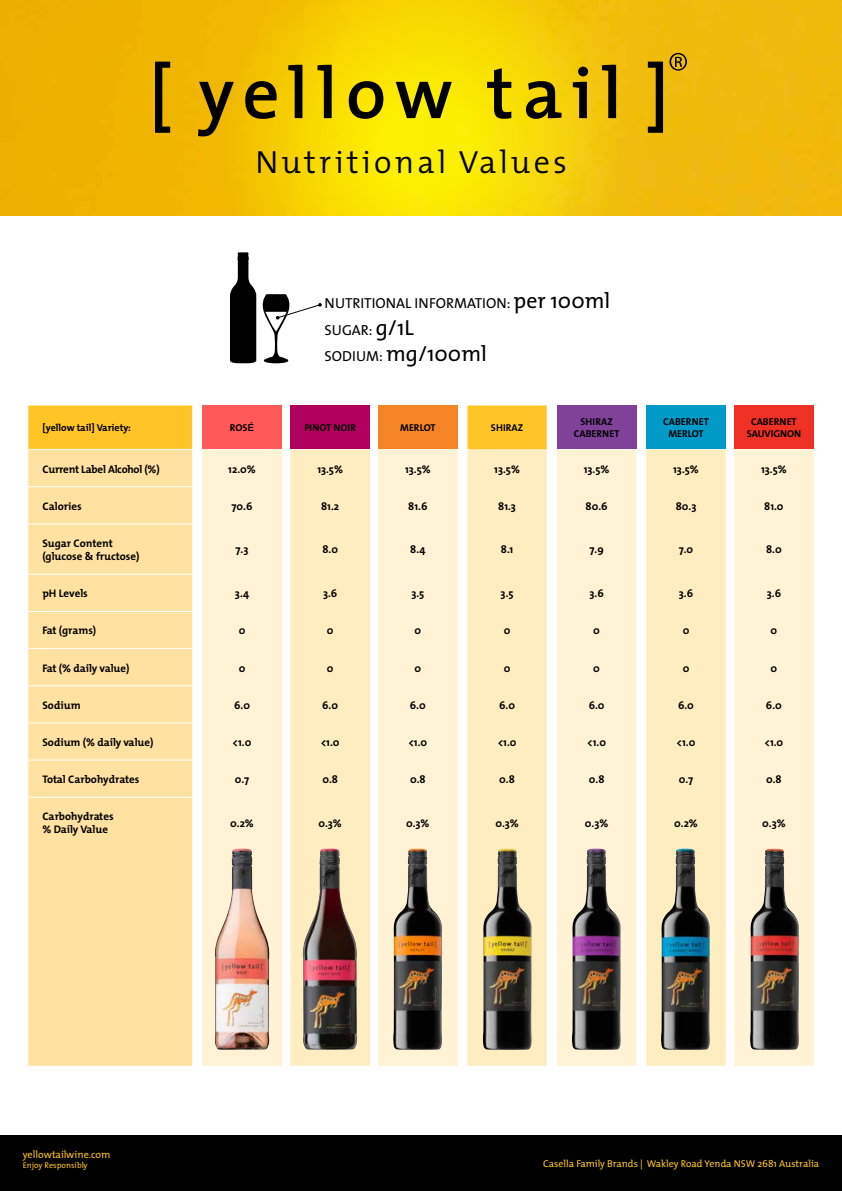
<style>
.page{position:relative;width:842px;height:1191px;background:#fff}
.page>*{position:absolute;margin:0;border:0;box-sizing:border-box;transform-origin:0 0}
.t1{font:300 32.2px "The Mix";letter-spacing:.1em;color:#000}
.t2{font:21.8px "The Mix";color:#000}
.t3{font:14.6px/26.2px "The Mix";color:#000}
.t4{font:700 11px/13.2px "The Mix";color:#000}
.t5{font:700 11px "The Mix";letter-spacing:-.02em;color:#000}
.t6{font:10.3px "The Mix";color:#ffc425}
.t7{font:700 10px/12px "The Mix";color:#000;text-align:center}
.t8{font:10px "The Mix";color:#ffc425}
.t9{font:8.3px "The Mix";color:#ffc425}
.s1{font-size:21.8px}
.s2{font-size:14.6px}
.s3{font-family:"Gotham";font-weight:500}
</style>
<div class="page">
<svg style="left:28px;top:405px;width:519px;height:44px;background:#fc4"></svg>
<div style="left:202px;top:405px;width:80px;height:44px;background:#ff595a"></div>
<div style="left:290px;top:405px;width:80px;height:44px;background:#b1005d"></div>
<div style="left:378px;top:405px;width:80px;height:44px;background:#f58427"></div>
<div style="left:557px;top:405px;width:79px;height:44px;background:#804199"></div>
<div style="left:646px;top:405px;width:80px;height:44px;background:#009ac7"></div>
<div style="left:734px;top:405px;width:80px;height:44px;background:#ee3124"></div>
<div style="left:28px;top:450px;width:164px;height:615px;background:#ffe1a1"></div>
<svg style="left:202px;top:449px;width:612px;height:616px;background:#fef3d9"></svg>
<svg style="left:290px;top:449px;width:436px;height:616px;background:#fef0cf"></svg>
<hr style="left:28px;top:486px;width:164px;height:1px;background:#fff">
<hr style="left:28px;top:523px;width:164px;height:1px;background:#fff">
<hr style="left:28px;top:574px;width:164px;height:1px;background:#fff">
<hr style="left:28px;top:611px;width:164px;height:1px;background:#fff">
<hr style="left:28px;top:648px;width:164px;height:1px;background:#fff">
<hr style="left:28px;top:685px;width:164px;height:1px;background:#fff">
<hr style="left:28px;top:722px;width:164px;height:1px;background:#fff">
<hr style="left:28px;top:760px;width:164px;height:1px;background:#fff">
<hr style="left:28px;top:797px;width:164px;height:1px;background:#fff">
<img style="left:214px;top:848px;width:55px;height:202px">
<img style="left:303px;top:848px;width:54px;height:201px">
<img style="left:393px;top:848px;width:49px;height:201px">
<img style="left:483px;top:848px;width:49px;height:201px">
<img style="left:572px;top:848px;width:49px;height:201px">
<img style="left:661px;top:848px;width:49px;height:201px">
<img style="left:750px;top:848px;width:49px;height:201px">
<img style="left:0;top:0;width:842px;height:216px">
<svg style="left:220px;top:0;width:406px;height:216px;background:#f6d404"></svg>
<svg style="left:155px;top:62px;width:15px;height:71px"></svg>
<svg style="left:198px;top:82px;width:36px;height:54px;background:#977300"></svg>
<svg style="left:245px;top:81px;width:32px;height:38px"></svg>
<svg style="left:288px;top:65px;width:14px;height:53px"></svg>
<svg style="left:317px;top:65px;width:15px;height:53px"></svg>
<svg style="left:349px;top:81px;width:34px;height:38px"></svg>
<svg style="left:396px;top:82px;width:56px;height:36px;background:#7f7800"></svg>
<svg style="left:487px;top:68px;width:24px;height:51px"></svg>
<svg style="left:526px;top:81px;width:35px;height:38px"></svg>
<svg style="left:573px;top:67px;width:15px;height:51px"></svg>
<svg style="left:602px;top:65px;width:14px;height:53px"></svg>
<svg style="left:648px;top:62px;width:15px;height:71px"></svg>
<svg style="left:669px;top:53px;width:18px;height:18px"></svg>
<svg style="left:230px;top:252px;width:92px;height:111px"></svg>
<div style="left:0;top:1135px;width:842px;height:56px;background:#000"></div>
<h1 class="t1" style="left:255px;top:136px;width:313px">Nutritional Values</h1>
<h3 class="t3" style="left:325px;top:290px;width:287px">NUTRITIONAL INFORMATION: <span class="s1">per 100ml<br></span>SUGAR: <span class="s1">g/1L</span></h3>
<h2 class="t2" style="left:325px;top:335px;width:164px"><span class="s2">SODIUM:</span> mg/100ml</h2>
<p class="t7" style="left:42px;top:422px;width:90px">[yellow tail] Variety:</p>
<p class="t7" style="left:230px;top:422px;width:26px">ROS<span class="s3">É</span></p>
<p class="t7" style="left:304px;top:422px;width:53px">PINOT NOIR</p>
<p class="t7" style="left:400px;top:422px;width:37px">MERLOT</p>
<p class="t7" style="left:491px;top:422px;width:34px">SHIRAZ</p>
<p class="t7" style="left:574px;top:416px;width:47px">SHIRAZ<br>CABERNET</p>
<p class="t7" style="left:663px;top:416px;width:47px">CABERNET<br>MERLOT</p>
<p class="t7" style="left:747px;top:416px;width:56px">CABERNET<br>SAUVIGNON</p>
<p class="t5" style="left:42px;top:459px;width:119px">Current Label Alcohol (%)</p>
<p class="t4" style="left:228px;top:462px;width:29px">12.0%</p>
<p class="t4" style="left:317px;top:462px;width:27px">13.5%</p>
<p class="t4" style="left:405px;top:462px;width:27px">13.5%</p>
<p class="t4" style="left:494px;top:462px;width:27px">13.5%</p>
<p class="t4" style="left:584px;top:462px;width:27px">13.5%</p>
<p class="t4" style="left:673px;top:462px;width:27px">13.5%</p>
<p class="t4" style="left:761px;top:462px;width:27px">13.5%</p>
<p class="t4" style="left:42px;top:499px;width:41px">Calories</p>
<p class="t4" style="left:232px;top:499px;width:22px">70.6</p>
<p class="t4" style="left:321px;top:499px;width:20px">81.2</p>
<p class="t4" style="left:408px;top:499px;width:21px">81.6</p>
<p class="t4" style="left:498px;top:499px;width:19px">81.3</p>
<p class="t4" style="left:586px;top:499px;width:24px">80.6</p>
<p class="t4" style="left:676px;top:499px;width:22px">80.3</p>
<p class="t4" style="left:764px;top:499px;width:21px">81.0</p>
<p class="t4" style="left:42px;top:536px;width:98px">Sugar Content (glucose &amp; fructose)</p>
<p class="t4" style="left:236px;top:543px;width:14px">7.3</p>
<p class="t4" style="left:322px;top:543px;width:17px">8.0</p>
<p class="t4" style="left:410px;top:543px;width:17px">8.4</p>
<p class="t4" style="left:501px;top:543px;width:14px">8.1</p>
<p class="t4" style="left:589px;top:543px;width:16px">7.9</p>
<p class="t4" style="left:679px;top:543px;width:16px">7.0</p>
<p class="t4" style="left:766px;top:543px;width:17px">8.0</p>
<p class="t4" style="left:42px;top:586px;width:47px">pH Levels</p>
<p class="t4" style="left:235px;top:586px;width:16px">3.4</p>
<p class="t4" style="left:323px;top:586px;width:16px">3.6</p>
<p class="t4" style="left:411px;top:586px;width:14px">3.5</p>
<p class="t4" style="left:501px;top:586px;width:14px">3.5</p>
<p class="t4" style="left:589px;top:586px;width:16px">3.6</p>
<p class="t4" style="left:679px;top:586px;width:16px">3.6</p>
<p class="t4" style="left:767px;top:586px;width:16px">3.6</p>
<p class="t4" style="left:42px;top:624px;width:55px">Fat (grams)</p>
<p class="t4" style="left:239px;top:624px;width:8px">0</p>
<p class="t4" style="left:327px;top:624px;width:8px">0</p>
<p class="t4" style="left:414px;top:624px;width:8px">0</p>
<p class="t4" style="left:504px;top:624px;width:8px">0</p>
<p class="t4" style="left:593px;top:624px;width:8px">0</p>
<p class="t4" style="left:683px;top:624px;width:8px">0</p>
<p class="t4" style="left:770px;top:624px;width:8px">0</p>
<p class="t4" style="left:42px;top:661px;width:89px">Fat (% daily value)</p>
<p class="t4" style="left:239px;top:661px;width:8px">0</p>
<p class="t4" style="left:327px;top:661px;width:8px">0</p>
<p class="t4" style="left:414px;top:661px;width:8px">0</p>
<p class="t4" style="left:504px;top:661px;width:8px">0</p>
<p class="t4" style="left:593px;top:661px;width:8px">0</p>
<p class="t4" style="left:683px;top:661px;width:8px">0</p>
<p class="t4" style="left:770px;top:661px;width:8px">0</p>
<p class="t4" style="left:42px;top:698px;width:40px">Sodium</p>
<p class="t4" style="left:234px;top:698px;width:17px">6.0</p>
<p class="t4" style="left:322px;top:698px;width:17px">6.0</p>
<p class="t4" style="left:410px;top:698px;width:17px">6.0</p>
<p class="t4" style="left:499px;top:698px;width:17px">6.0</p>
<p class="t4" style="left:589px;top:698px;width:17px">6.0</p>
<p class="t4" style="left:678px;top:698px;width:17px">6.0</p>
<p class="t4" style="left:766px;top:698px;width:17px">6.0</p>
<p class="t4" style="left:42px;top:735px;width:113px">Sodium (% daily value)</p>
<p class="t4" style="left:233px;top:735px;width:20px">&lt;1.0</p>
<p class="t4" style="left:321px;top:735px;width:20px">&lt;1.0</p>
<p class="t4" style="left:408px;top:735px;width:20px">&lt;1.0</p>
<p class="t4" style="left:498px;top:735px;width:20px">&lt;1.0</p>
<p class="t4" style="left:587px;top:735px;width:20px">&lt;1.0</p>
<p class="t4" style="left:677px;top:735px;width:20px">&lt;1.0</p>
<p class="t4" style="left:764px;top:735px;width:20px">&lt;1.0</p>
<p class="t4" style="left:42px;top:772px;width:99px">Total Carbohydrates</p>
<p class="t4" style="left:235px;top:772px;width:16px">0.7</p>
<p class="t4" style="left:322px;top:772px;width:17px">0.8</p>
<p class="t4" style="left:410px;top:772px;width:17px">0.8</p>
<p class="t4" style="left:499px;top:772px;width:17px">0.8</p>
<p class="t4" style="left:589px;top:772px;width:17px">0.8</p>
<p class="t4" style="left:679px;top:772px;width:16px">0.7</p>
<p class="t4" style="left:766px;top:772px;width:17px">0.8</p>
<p class="t4" style="left:42px;top:809px;width:73px">Carbohydrates % Daily Value</p>
<p class="t4" style="left:230px;top:816px;width:25px">0.2%</p>
<p class="t4" style="left:318px;top:816px;width:25px">0.3%</p>
<p class="t4" style="left:406px;top:816px;width:25px">0.3%</p>
<p class="t4" style="left:495px;top:816px;width:25px">0.3%</p>
<p class="t4" style="left:585px;top:816px;width:25px">0.3%</p>
<p class="t4" style="left:674px;top:816px;width:25px">0.2%</p>
<p class="t4" style="left:762px;top:816px;width:25px">0.3%</p>
<p class="t6" style="left:23px;top:1145px;width:89px">yellowtailwine.com</p>
<p class="t9" style="left:23px;top:1157px;width:66px">Enjoy Responsibly</p>
<p class="t8" style="left:543px;top:1155px;width:278px">Casella Family Brands | Wakley Road Yenda NSW 2681 Australia</p>
</div>
